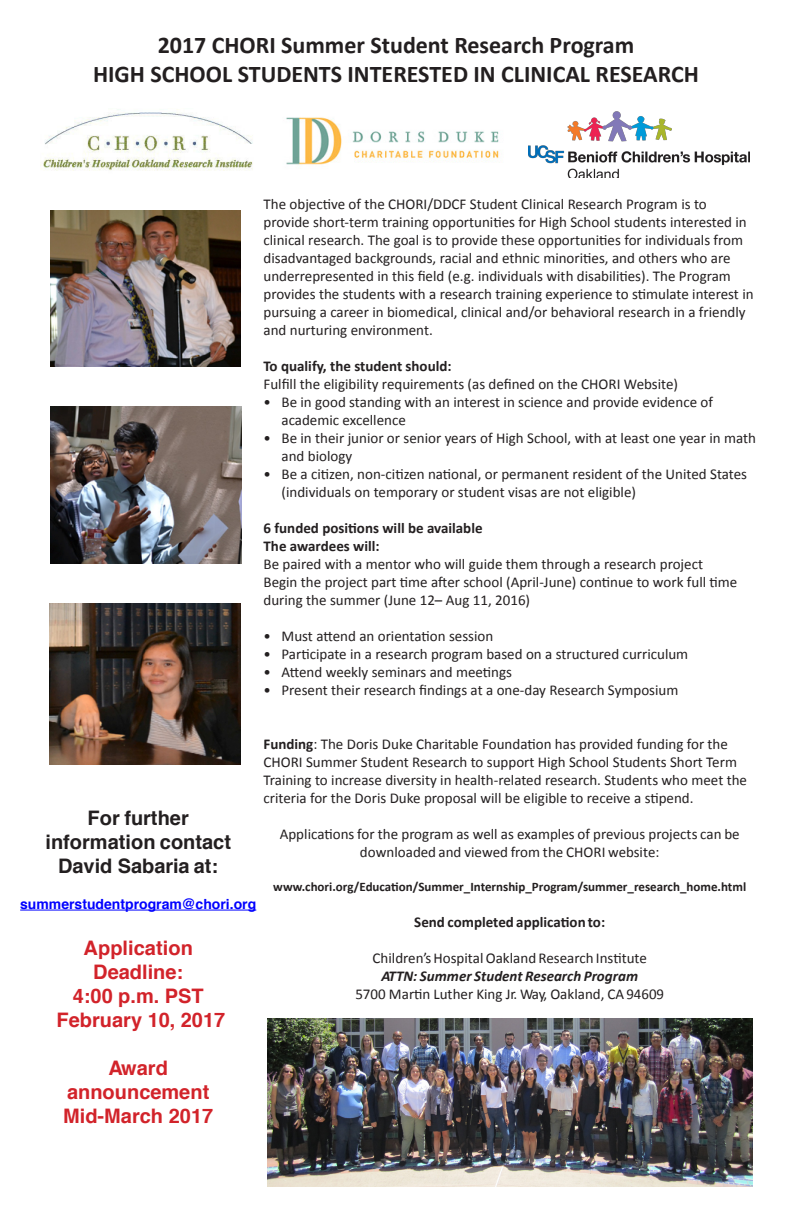
<style>
.page{position:relative;width:792px;height:1224px;background:#fff}
.page>*{position:absolute;margin:0;border:0;box-sizing:border-box;transform-origin:0 0}
.t1{font:700 24px "Calibri";color:#231f20}
.t2{font:700 20px/24px "Helvetica";color:#d2232a;text-align:center}
.t3{font:700 20px/24px "Helvetica";color:#231f20;text-align:center}
.t4{font:15px/18px "Calibri";color:#231f20}
.t5{font:700 15px "Calibri";color:#231f20}
.t6{font:italic 700 15px "Calibri";color:#231f20}
.t7{font:700 14px "Helvetica";color:#00f}
.t8{font:700 13px "Calibri";color:#231f20}
.s1{font-weight:700}
</style>
<div class="page">
<img style="left:40px;top:109px;width:213px;height:62px">
<img style="left:528px;top:111px;width:221px;height:67px">
<img style="left:267px;top:1019px;width:486px;height:167px">
<hr style="left:20px;top:910px;width:236px;height:1px;background:#00f">
<img style="left:286px;top:117px;width:213px;height:48px">
<img style="left:50px;top:210px;width:190px;height:157px">
<img style="left:50px;top:406px;width:192px;height:158px">
<img style="left:50px;top:603px;width:190px;height:161px">
<p class="t1" style="left:158px;top:30px;width:478px">2017 CHORI Summer Student Research Program</p>
<p class="t1" style="left:93px;top:58px;width:607px">HIGH SCHOOL STUDENTS INTERESTED IN CLINICAL RESEARCH</p>
<p class="t4" style="left:264px;top:195px;width:492px">The objective of the CHORI/DDCF Student Clinical Research Program is to provide short-term training opportunities for High School students interested in clinical research. The goal is to provide these opportunities for individuals from disadvantaged backgrounds, racial and ethnic minorities, and others who are underrepresented in this field (e.g. individuals with disabilities). The Program provides the students with a research training experience to stimulate interest in pursuing a career in biomedical, clinical and/or behavioral research in a friendly and nurturing environment.</p>
<p class="t5" style="left:264px;top:357px;width:190px">To qualify, the student should:</p>
<p class="t4" style="left:264px;top:375px;width:416px">Fulfill the eligibility requirements (as defined on the CHORI Website)</p>
<p class="t4" style="left:282px;top:393px;width:433px;text-indent:-18px">• Be in good standing with an interest in science and provide evidence of academic excellence</p>
<p class="t4" style="left:282px;top:429px;width:476px;text-indent:-18px">• Be in their junior or senior years of High School, with at least one year in math and biology</p>
<p class="t4" style="left:282px;top:465px;width:467px;text-indent:-18px">• Be a citizen, non-citizen national, or permanent resident of the United States (individuals on temporary or student visas are not eligible)</p>
<p class="t5" style="left:264px;top:519px;width:221px">6 funded positions will be available</p>
<p class="t5" style="left:264px;top:537px;width:118px">The awardees will:</p>
<p class="t4" style="left:264px;top:555px;width:441px">Be paired with a mentor who will guide them through a research project</p>
<p class="t4" style="left:264px;top:573px;width:475px">Begin the project part time after school (April-June) continue to work full time during the summer (June 12– Aug 11, 2016)</p>
<p class="t4" style="left:264px;top:627px;width:231px">• Must attend an orientation session</p>
<p class="t4" style="left:264px;top:645px;width:426px">• Participate in a research program based on a structured curriculum</p>
<p class="t4" style="left:264px;top:663px;width:250px">• Attend weekly seminars and meetings</p>
<p class="t4" style="left:264px;top:681px;width:416px">• Present their research findings at a one-day Research Symposium</p>
<p class="t3" style="left:45px;top:806px;width:187px">For further information contact<br>David Sabaria at:</p>
<p class="t7" style="left:20px;top:893px;width:238px">summerstudentprogram@chori.org</p>
<p class="t2" style="left:84px;top:936px;width:111px">Application<br>Deadline:</p>
<p class="t2" style="left:57px;top:984px;width:170px">4:00 p.m. PST<br>February 10, 2017</p>
<p class="t2" style="left:63px;top:1056px;width:152px">Award announcement<br>Mid-March 2017</p>
<p class="t4" style="left:264px;top:735px;width:485px"><span class="s1">Funding</span>: The Doris Duke Charitable Foundation has provided funding for the CHORI Summer Student Research to support High School Students Short Term Training to increase diversity in health-related research. Students who meet the criteria for the Doris Duke proposal will be eligible to receive a stipend.</p>
<p class="t4" style="left:280px;top:825px;width:461px;text-align:center">Applications for the program as well as examples of previous projects can be downloaded and viewed from the CHORI website:</p>
<p class="t8" style="left:273px;top:878px;width:474px">www.chori.org/Education/Summer_Internship_Program/summer_research_home.html</p>
<p class="t5" style="left:414px;top:912px;width:192px">Send completed application to:</p>
<p class="t4" style="left:373px;top:949px;width:276px">Children’s Hospital Oakland Research Institute</p>
<p class="t6" style="left:381px;top:966px;width:258px">ATTN: Summer Student Research Program</p>
<p class="t4" style="left:355px;top:985px;width:310px">5700 Martin Luther King Jr. Way, Oakland, CA 94609</p>
</div>
